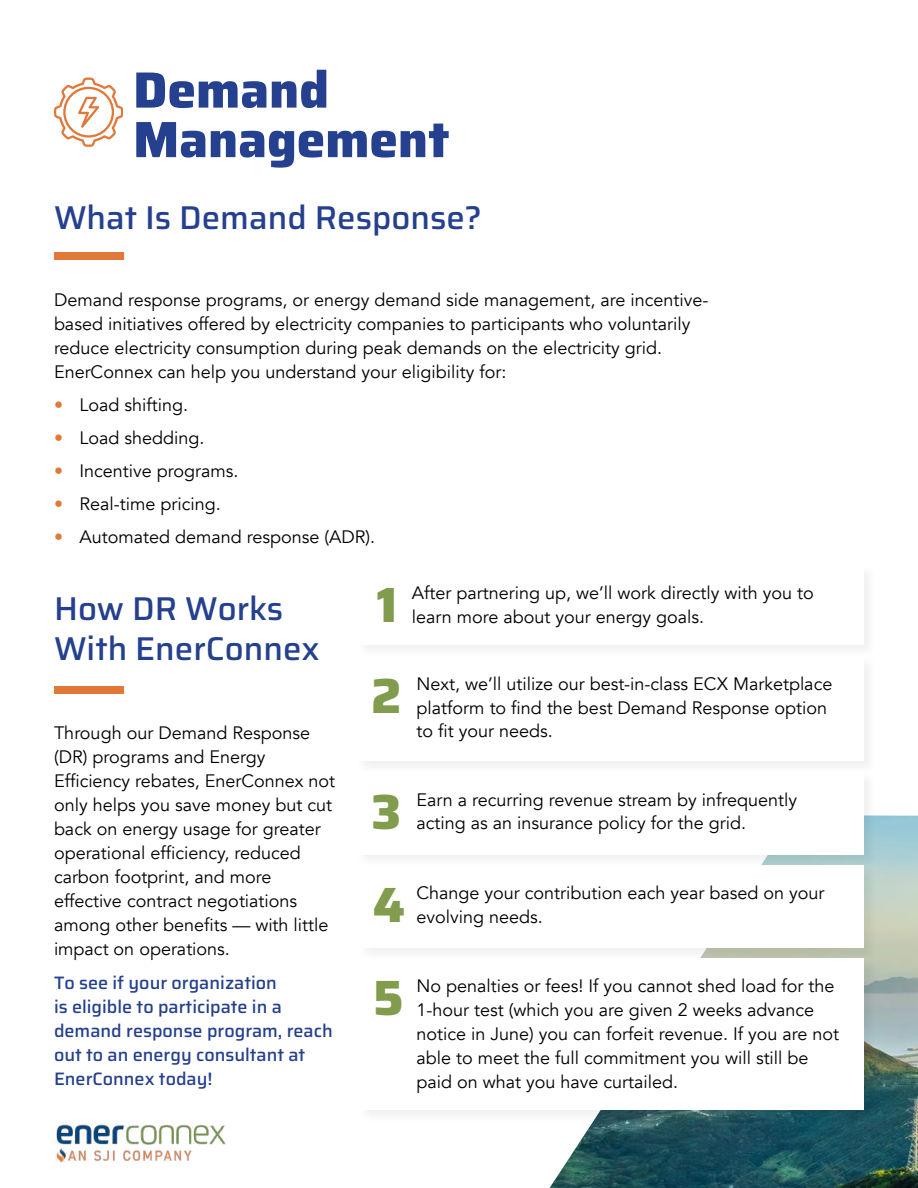
<style>
.page{position:relative;width:918px;height:1188px;background:#fff}
.page>*{position:absolute;margin:0;border:0;box-sizing:border-box;transform-origin:0 0}
.t1{font:100 51px/49.5px "Saira";color:#24408e}
.t2{font:100 49.5px/93.3px "Saira";color:#809c4c}
.t3{font:100 33px/39.6px "Saira";color:#24408e}
.t4{font:18px/24px "Avenir";color:#000}
.t5{font:100 18px/24px "Saira";color:#24408e}
.s1{color:#e2773a}
</style>
<div class="page">
<img style="left:55px;top:1124px;width:171px;height:39px">
<img style="left:550px;top:815px;width:368px;height:373px">
<svg style="left:54px;top:78px;width:68px;height:68px"></svg>
<div style="left:355px;top:563px;width:523px;height:97px;background:#f7f7f7"></div>
<div style="left:358px;top:565px;width:506px;height:80px;background:#fff"></div>
<div style="left:357px;top:863px;width:521px;height:99px;background:#000;opacity:.06"></div>
<div style="left:359px;top:866px;width:505px;height:82px;background:#fff"></div>
<div style="left:357px;top:956px;width:521px;height:168px;background:#000;opacity:.06"></div>
<div style="left:359px;top:959px;width:505px;height:151px;background:#fff"></div>
<div style="left:355px;top:654px;width:523px;height:121px;background:#f5f5f5"></div>
<div style="left:358px;top:656px;width:506px;height:105px;background:#fff"></div>
<div style="left:355px;top:770px;width:523px;height:99px;background:#000;opacity:.06"></div>
<div style="left:358px;top:772px;width:506px;height:83px;background:#fff"></div>
<div style="left:54px;top:252px;width:69px;height:7px;background:#e2773a"></div>
<div style="left:54px;top:686px;width:69px;height:7px;background:#e2773a"></div>
<h1 class="t1" style="left:133px;top:63px;width:318px">Demand<br>Management</h1>
<h3 class="t3" style="left:54px;top:196px;width:429px">What Is Demand Response?</h3>
<p class="t4" style="left:54px;top:288px;width:656px">Demand response programs, or energy demand side management, are incentive&shy;based initiatives offered by electricity companies to participants who voluntarily reduce electricity consumption during peak demands on the electricity grid.<br>EnerConnex can help you understand your eligibility for:</p>
<p class="t4" style="left:54px;top:393px;width:136px"><span class="s1">•</span> Load shifting.</p>
<p class="t4" style="left:54px;top:426px;width:152px"><span class="s1">•</span> Load shedding.</p>
<p class="t4" style="left:54px;top:459px;width:186px"><span class="s1">•</span> Incentive programs.</p>
<p class="t4" style="left:54px;top:492px;width:168px"><span class="s1">•</span> Real-time pricing.</p>
<p class="t4" style="left:54px;top:525px;width:323px"><span class="s1">•</span> Automated demand response (ADR).</p>
<h3 class="t3" style="left:54px;top:588px;width:267px">How DR Works<br>With EnerConnex</h3>
<p class="t4" style="left:54px;top:721px;width:283px">Through our Demand Response (DR) programs and Energy<br>Efficiency rebates, EnerConnex not only helps you save money but cut back on energy usage for greater operational efficiency, reduced carbon footprint, and more effective contract negotiations among other benefits — with little impact on operations.</p>
<p class="t5" style="left:54px;top:970px;width:280px">To see if your organization<br>is eligible to participate in a demand response program, reach out to an energy consultant at<br>EnerConnex today!</p>
<h2 class="t2" style="left:377px;top:556px;width:21px">1</h2>
<p class="t4" style="left:412px;top:581px;width:403px">After partnering up, we’ll work directly with you to learn more about your energy goals.</p>
<h2 class="t2" style="left:371px;top:647px;width:32px">2</h2>
<p class="t4" style="left:416px;top:672px;width:417px">Next, we’ll utilize our best-in-class ECX Marketplace platform to find the best Demand Response option to fit your needs.</p>
<h2 class="t2" style="left:371px;top:763px;width:32px">3</h2>
<p class="t4" style="left:416px;top:788px;width:382px">Earn a recurring revenue stream by infrequently acting as an insurance policy for the grid.</p>
<h2 class="t2" style="left:373px;top:856px;width:34px">4<br>5</h2>
<p class="t4" style="left:416px;top:881px;width:410px">Change your contribution each year based on your evolving needs.</p>
<p class="t4" style="left:416px;top:974px;width:424px">No penalties or fees! If you cannot shed load for the 1-hour test (which you are given 2 weeks advance notice in June) you can forfeit revenue. If you are not able to meet the full commitment you will still be paid on what you have curtailed.</p>
</div>
